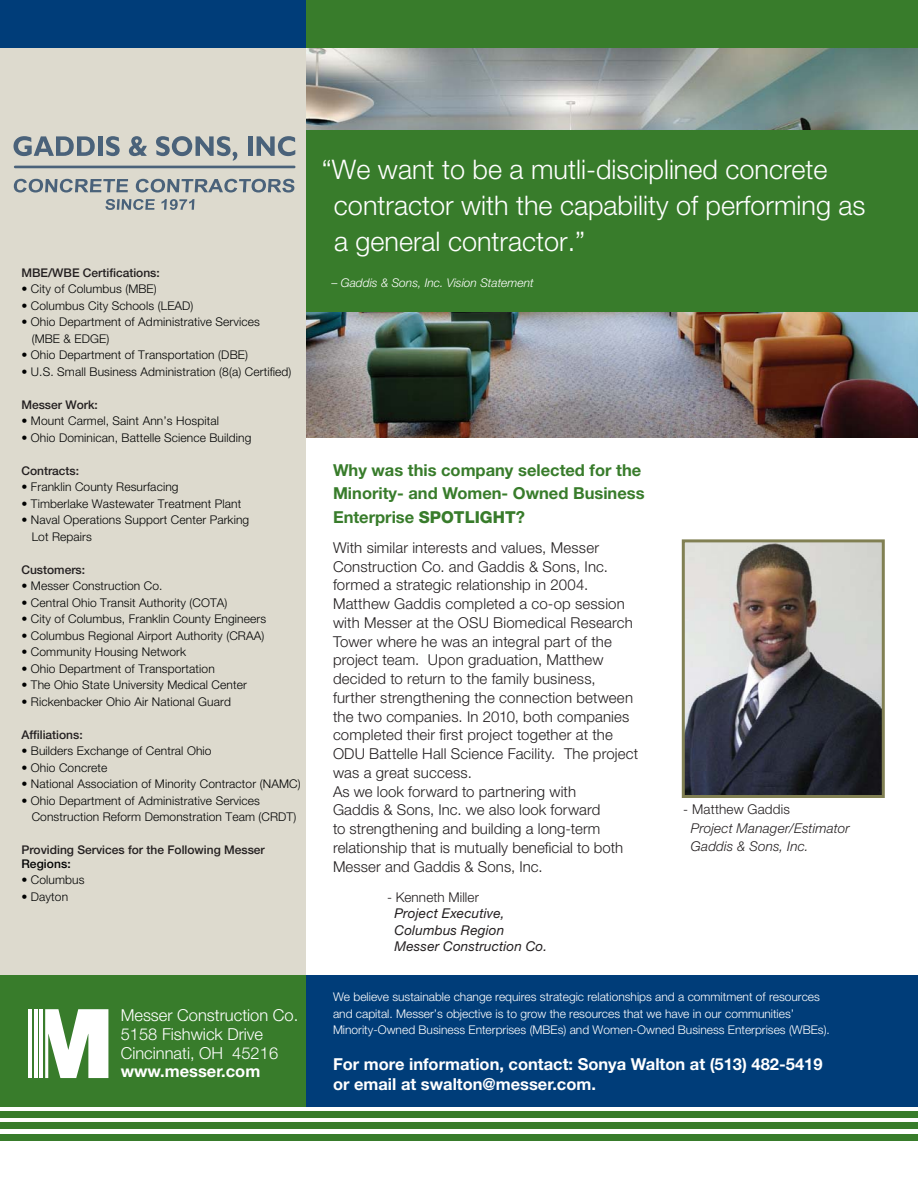
<style>
.page{position:relative;width:918px;height:1188px;background:#fff}
.page>*{position:absolute;margin:0;border:0;box-sizing:border-box;transform-origin:0 0}
.t1{font:300 27px/36px "Helvetica Neue";color:#fff}
.t2{font:700 16.5px/19.8px "Helvetica Neue";color:#fff}
.t3{font:700 16.5px/22.5px "Helvetica Neue";color:#387c2b}
.t4{font:300 16.5px/18.8px "Helvetica Neue";color:#fff}
.t5{font:300 15px/18.8px "Helvetica Neue";letter-spacing:.01em;color:#231f20}
.t6{font:italic 13.5px/16.5px "Helvetica Neue";letter-spacing:.01em;color:#231f20}
.t7{font:italic 300 13.5px/18.8px "Helvetica Neue";letter-spacing:.01em;color:#231f20}
.t8{font:300 13.5px "Helvetica Neue";letter-spacing:.01em;color:#231f20}
.t9{font:300 12px/16.5px "Helvetica Neue";letter-spacing:.01em;color:#010202}
.t10{font:300 12px/16.5px "Helvetica Neue";color:#fff}
.t11{font:500 12px "Helvetica Neue";color:#231f20}
.t12{font:italic 300 12px "Helvetica Neue";color:#fff}
.t13{font:500 12px "Helvetica Neue";letter-spacing:.01em;color:#010202}
.s1{font-style:normal}
.s2{font-weight:800}
</style>
<div class="page">
<img style="left:306px;top:47px;width:612px;height:391px">
<div style="left:306px;top:130px;width:612px;height:182px;background:#387c2b"></div>
<div style="left:306px;top:975px;width:612px;height:132px;background:#003d79"></div>
<div style="left:0;top:47px;width:306px;height:1036px;background:#dddace"></div>
<div style="left:0;top:0;width:306px;height:47px;background:#003d79"></div>
<div style="left:306px;top:0;width:612px;height:47px;background:#387c2b"></div>
<div style="left:0;top:975px;width:306px;height:132px;background:#387c2b"></div>
<hr style="left:28px;top:1009px;width:4px;height:69px;background:#fff">
<hr style="left:34px;top:1009px;width:3px;height:69px;background:#fff">
<hr style="left:40px;top:1009px;width:3px;height:69px;background:#fff">
<svg style="left:45px;top:1009px;width:63px;height:69px"></svg>
<div style="left:0;top:1134px;width:918px;height:7px;background:#387c2b"></div>
<div style="left:0;top:1123px;width:918px;height:6px;background:#387c2b"></div>
<div style="left:0;top:1112px;width:918px;height:6px;background:#387c2b"></div>
<svg style="left:14px;top:136px;width:81px;height:20px"></svg>
<div style="left:98px;top:136px;width:5px;height:20px;background:#4a627a"></div>
<svg style="left:106px;top:136px;width:14px;height:20px"></svg>
<svg style="left:129px;top:136px;width:18px;height:20px"></svg>
<svg style="left:156px;top:136px;width:81px;height:25px"></svg>
<hr style="left:248px;top:136px;width:4px;height:20px;background:#4a627a">
<svg style="left:257px;top:136px;width:38px;height:20px"></svg>
<svg style="left:14px;top:179px;width:114px;height:14px"></svg>
<svg style="left:136px;top:179px;width:158px;height:14px"></svg>
<svg style="left:105px;top:199px;width:50px;height:11px"></svg>
<svg style="left:161px;top:199px;width:33px;height:11px"></svg>
<hr style="left:14px;top:166px;width:282px;height:2px;background:#4a627a">
<img style="left:686px;top:543px;width:195px;height:251px">
<div style="left:682px;top:539px;width:203px;height:259px;border:3px solid #818053"></div>
<p class="t11" style="left:21px;top:268px;width:140px">MBE/WBE Certifications:</p>
<p class="t9" style="left:21px;top:282px;width:137px">• City of Columbus (MBE)</p>
<p class="t9" style="left:21px;top:298px;width:174px">• Columbus City Schools (LEAD)</p>
<p class="t9" style="left:32px;top:315px;width:230px;text-indent:-10px">• Ohio Department of Administrative Services (MBE &amp; EDGE)</p>
<p class="t9" style="left:21px;top:348px;width:228px">• Ohio Department of Transportation (DBE)</p>
<p class="t9" style="left:21px;top:364px;width:271px">• U.S. Small Business Administration (8(a) Certified)</p>
<p class="t11" style="left:21px;top:400px;width:78px">Messer Work:</p>
<p class="t9" style="left:21px;top:414px;width:199px">• Mount Carmel, Saint Ann’s Hospital</p>
<p class="t9" style="left:21px;top:430px;width:232px">• Ohio Dominican, Battelle Science Building</p>
<p class="t11" style="left:21px;top:466px;width:59px">Contracts:</p>
<p class="t9" style="left:21px;top:480px;width:159px">• Franklin County Resurfacing</p>
<p class="t9" style="left:21px;top:496px;width:222px">• Timberlake Wastewater Treatment Plant</p>
<p class="t9" style="left:32px;top:513px;width:219px;text-indent:-10px">• Naval Operations Support Center Parking<br>Lot Repairs</p>
<p class="t11" style="left:21px;top:565px;width:65px">Customers:</p>
<p class="t9" style="left:21px;top:579px;width:143px">• Messer Construction Co.</p>
<p class="t9" style="left:21px;top:595px;width:208px">• Central Ohio Transit Authority (COTA)</p>
<p class="t9" style="left:21px;top:612px;width:246px">• City of Columbus, Franklin County Engineers</p>
<p class="t9" style="left:21px;top:628px;width:244px">• Columbus Regional Airport Authority (CRAA)</p>
<p class="t9" style="left:21px;top:645px;width:166px">• Community Housing Network</p>
<p class="t9" style="left:21px;top:661px;width:195px">• Ohio Department of Transportation</p>
<p class="t9" style="left:21px;top:678px;width:227px">• The Ohio State University Medical Center</p>
<p class="t9" style="left:21px;top:694px;width:211px">• Rickenbacker Ohio Air National Guard</p>
<p class="t11" style="left:21px;top:730px;width:63px">Affiliations:</p>
<p class="t9" style="left:21px;top:744px;width:192px">• Builders Exchange of Central Ohio</p>
<p class="t9" style="left:21px;top:760px;width:88px">• Ohio Concrete</p>
<p class="t9" style="left:21px;top:777px;width:281px">• National Association of Minority Contractor (NAMC)</p>
<p class="t9" style="left:32px;top:793px;width:266px;text-indent:-10px">• Ohio Department of Administrative Services<br>Construction Reform Demonstration Team (CRDT)</p>
<p class="t11" style="left:21px;top:846px;width:245px">Providing Services for the Following Messer</p>
<p class="t13" style="left:21px;top:859px;width:51px">Regions:</p>
<p class="t9" style="left:21px;top:873px;width:65px">• Columbus</p>
<p class="t9" style="left:21px;top:889px;width:48px">• Dayton</p>
<h2 class="t4" style="left:121px;top:1008px;width:179px">Messer Construction Co.<br>5158 Fishwick Drive<br>Cincinnati, OH 45216</h2>
<h2 class="t2" style="left:121px;top:1063px;width:141px">www.messer.com</h2>
<h1 class="t1" style="left:334px;top:154px;width:533px;text-indent:-12px">“We want to be a mutli-disciplined concrete contractor with the capability of performing as a general contractor.”</h1>
<p class="t12" style="left:331px;top:279px;width:204px"><span class="s1">–</span> Gaddis &amp; Sons, Inc. Vision Statement</p>
<h2 class="t3" style="left:333px;top:461px;width:313px">Why was this company selected for the<br>Minority- and Women- Owned Business</h2>
<h2 class="t3" style="left:333px;top:507px;width:193px">Enterprise <span class="s2">SPOTLIGHT</span>?</h2>
<p class="t5" style="left:333px;top:540px;width:307px">With similar interests and values, Messer Construction Co. and Gaddis &amp; Sons, Inc. formed a strategic relationship in 2004.<br>Matthew Gaddis completed a co-op session with Messer at the OSU Biomedical Research Tower where he was an integral part of the project team. Upon graduation, Matthew decided to return to the family business, further strengthening the connection between the two companies. In 2010, both companies completed their first project together at the ODU Battelle Hall Science Facility. The project was a great success.<br>As we look forward to partnering with<br>Gaddis &amp; Sons, Inc. we also look forward<br>to strengthening and building a long-term relationship that is mutually beneficial to both Messer and Gaddis &amp; Sons, Inc.</p>
<p class="t8" style="left:387px;top:892px;width:94px">- Kenneth Miller</p>
<p class="t6" style="left:395px;top:906px;width:154px">Project Executive,<br>Columbus Region<br>Messer Construction Co.</p>
<p class="t8" style="left:683px;top:804px;width:108px">- Matthew Gaddis</p>
<p class="t7" style="left:691px;top:820px;width:160px">Project Manager/Estimator<br>Gaddis &amp; Sons, Inc.</p>
<p class="t10" style="left:333px;top:990px;width:498px">We believe sustainable change requires strategic relationships and a commitment of resources and capital. Messer’s objective is to grow the resources that we have in our communities’<br>Minority-Owned Business Enterprises (MBEs) and Women-Owned Business Enterprises (WBEs).</p>
<h2 class="t2" style="left:333px;top:1056px;width:491px">For more information, contact: Sonya Walton at (513) 482-5419 or email at swalton@messer.com.</h2>
</div>
